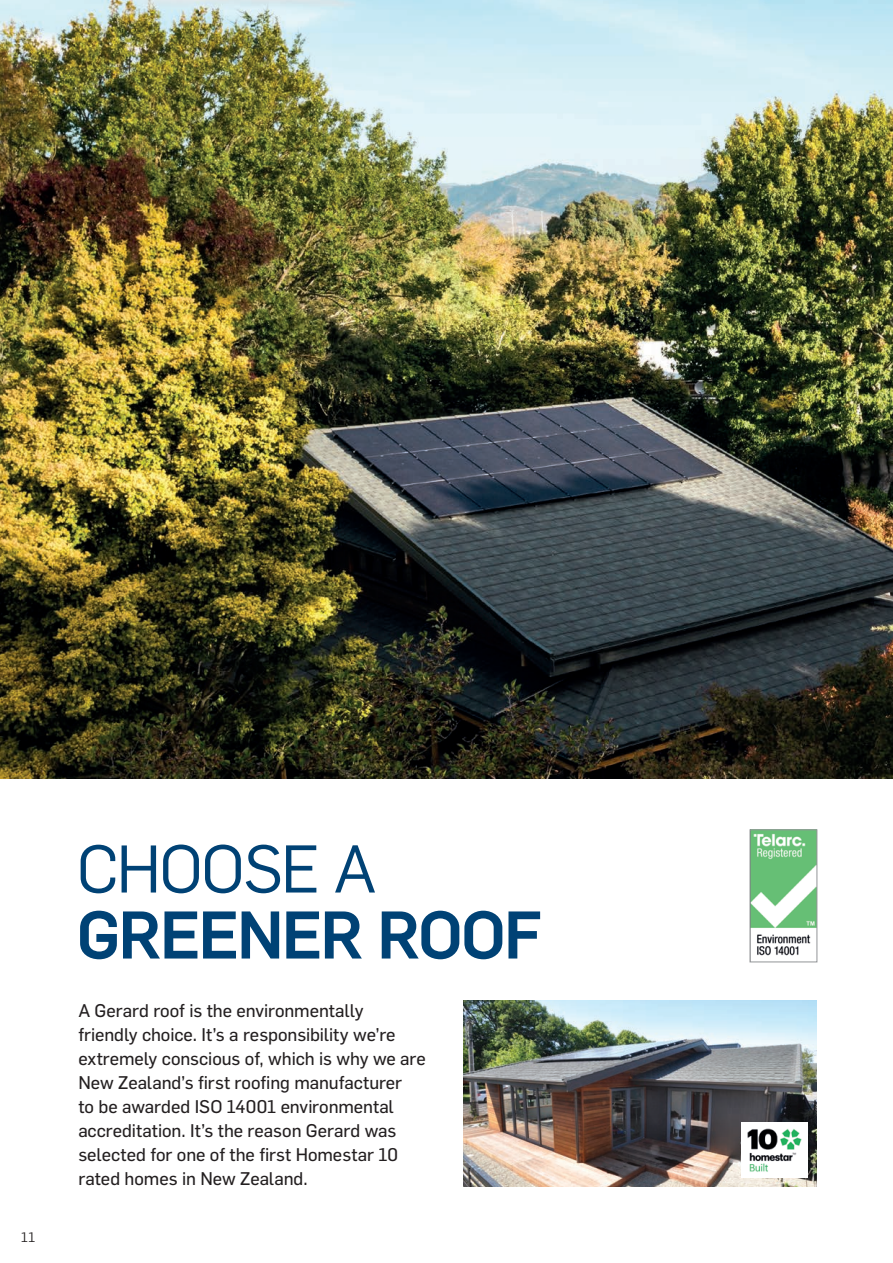
<style>
.page{position:relative;width:893px;height:1263px;background:#fff}
.page>*{position:absolute;margin:0;border:0;box-sizing:border-box;transform-origin:0 0}
.t1{font:500 66px "Flama";letter-spacing:-.035em;color:#004275}
.t2{font:66px "Flama";letter-spacing:-.03em;color:#004275}
.t3{font:18px/24px "Flama Basic";color:#231f20}
.t4{font:13.5px "Flama";color:#231f20}
</style>
<div class="page">
<img style="left:0;top:0;width:893px;height:778px">
<img style="left:752px;top:832px;width:63px;height:124px">
<div style="left:750px;top:830px;width:67px;height:132px;border:1px solid #939598"></div>
<img style="left:463px;top:1000px;width:353px;height:186px">
<img style="left:742px;top:1123px;width:66px;height:54px">
<img style="left:702px;top:279px;width:191px;height:499px">
<p class="t4" style="left:21px;top:1227px;width:15px">11</p>
<h1 class="t2" style="left:77px;top:824px;width:302px">CHOOSE A</h1>
<h1 class="t1" style="left:77px;top:887px;width:467px">GREENER ROOF</h1>
<p class="t3" style="left:78px;top:998px;width:349px">A Gerard roof is the environmentally friendly choice. It’s a responsibility we’re extremely conscious of, which is why we are New Zealand’s first roofing manufacturer<br>to be awarded ISO 14001 environmental accreditation. It’s the reason Gerard was selected for one of the first Homestar 10 rated homes in New Zealand.</p>
</div>
